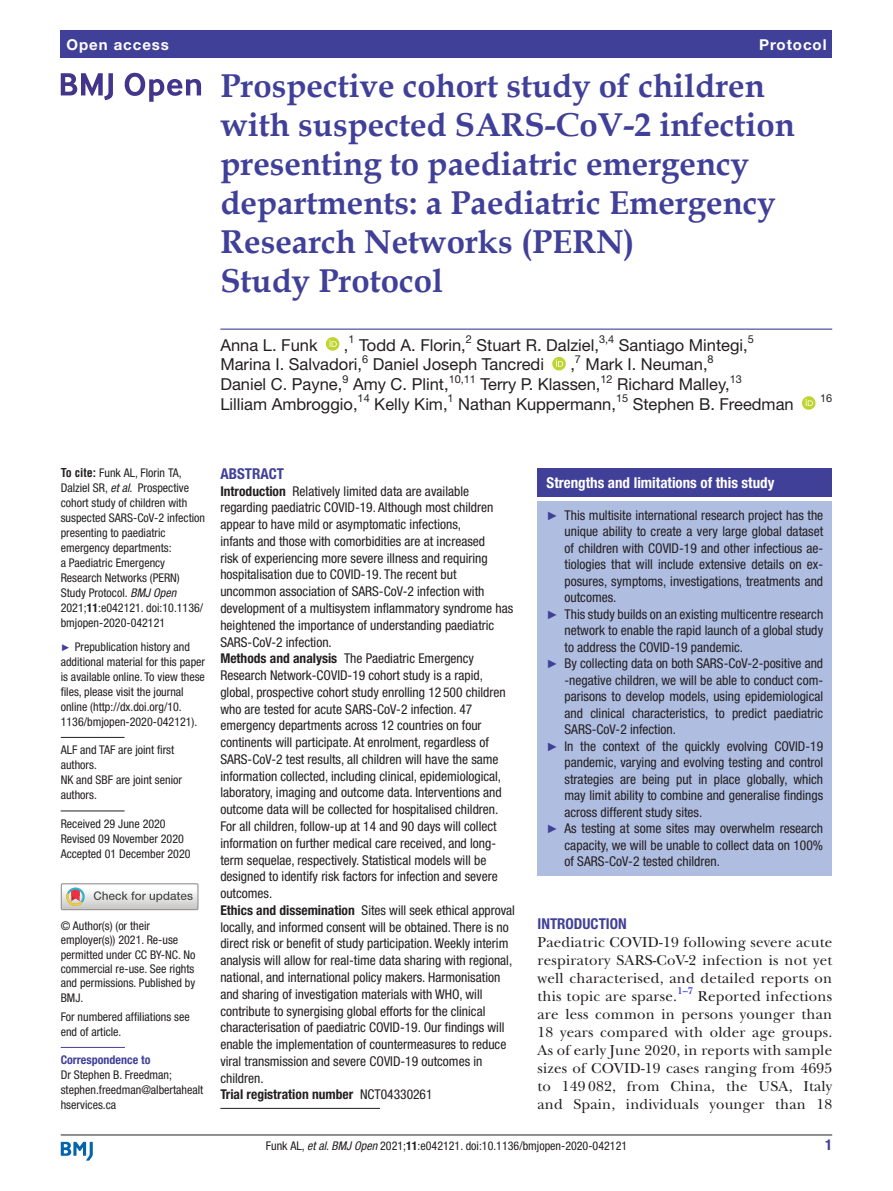
<style>
.page{position:relative;width:893px;height:1191px;background:#fff}
.page>*{position:absolute;margin:0;border:0;box-sizing:border-box;transform-origin:0 0}
.t1{font:700 33px/39px "Book Antiqua";color:#414099}
.t2{font:16.5px "Helvetica Neue LT Std";color:#231f20}
.t3{font:15px/18px "New Baskerville";letter-spacing:.015em;color:#231f20;text-align:justify}
.t4{font:700 condensed 15px "Helvetica Neue LT Std";color:#fff}
.t5{font:700 condensed 15px "Helvetica Neue LT Std";color:#414099}
.t6{font:700 15px "Helvetica Neue LT Std";letter-spacing:.065em;color:#fff}
.t7{font:condensed 13.5px/16.8px "Helvetica Neue LT Std";color:#231f20}
.t8{font:condensed 12px/15px "Helvetica Neue LT Std";color:#231f20}
.t9{font:700 condensed 12px "Helvetica Neue LT Std";color:#414099}
.t10{font:10.95px "Helvetica Neue LT Std";color:#231f20}
.s1{font-family:"Helvetica LT Std";font-weight:700}
.s2{font-style:italic}
.s3{font-weight:700}
.s4{font-family:"Arial";font-stretch:normal;font-size:9.75px;color:#414099}
.s5{font-family:"Arial";font-stretch:normal;font-size:12px;color:#414099}
</style>
<div class="page">
<hr style="left:61px;top:1134px;width:771px;height:1px;background:#231f20">
<svg style="left:61px;top:1141px;width:32px;height:19px"></svg>
<div style="left:61px;top:31px;width:771px;height:27px;background:#414099"></div>
<hr style="left:220px;top:328px;width:612px;height:2px;background:#414099">
<svg style="left:326px;top:337px;width:13px;height:14px"></svg>
<svg style="left:552px;top:357px;width:14px;height:13px"></svg>
<svg style="left:802px;top:396px;width:13px;height:14px"></svg>
<hr style="left:61px;top:737px;width:64px;height:1px;background:#231f20">
<hr style="left:61px;top:810px;width:64px;height:1px;background:#231f20">
<hr style="left:61px;top:1047px;width:64px;height:1px;background:#414099">
<svg style="left:61px;top:73px;width:52px;height:27px"></svg>
<svg style="left:125px;top:73px;width:76px;height:29px"></svg>
<div style="left:61px;top:883px;width:138px;height:27px;border:1px solid #969090"></div>
<svg style="left:61px;top:883px;width:137px;height:26px"></svg>
<hr style="left:220px;top:1108px;width:160px;height:1px;background:#231f20">
<div style="left:538px;top:468px;width:294px;height:29px;background:#414099"></div>
<div style="left:538px;top:501px;width:294px;height:374px;background:#afbde1"></div>
<p class="t6" style="left:66px;top:35px;width:104px">Open access</p>
<p class="t6" style="left:759px;top:35px;width:69px">Protocol</p>
<h1 class="t1" style="left:220px;top:66px;width:576px">Prospective cohort study of children with suspected SARS-CoV-2 infection presenting to paediatric emergency departments: a Paediatric Emergency<br>Research Networks (PERN)<br>Study Protocol</h1>
<p class="t2" style="left:220px;top:335px;width:99px">Anna L. Funk</p>
<p class="t2" style="left:344px;top:335px;width:6px">,</p>
<p class="t10" style="left:349px;top:333px;width:8px">1</p>
<p class="t2" style="left:359px;top:335px;width:108px">Todd A. Florin,</p>
<p class="t10" style="left:466px;top:333px;width:8px">2</p>
<p class="t2" style="left:477px;top:335px;width:124px">Stuart R. Dalziel,</p>
<p class="t10" style="left:599px;top:333px;width:17px">3,4</p>
<p class="t2" style="left:619px;top:335px;width:130px">Santiago Mintegi,</p>
<p class="t10" style="left:748px;top:333px;width:8px">5</p>
<p class="t2" style="left:220px;top:355px;width:143px">Marina I. Salvadori,</p>
<p class="t10" style="left:362px;top:352px;width:8px">6</p>
<p class="t2" style="left:373px;top:355px;width:173px">Daniel Joseph Tancredi</p>
<p class="t2" style="left:570px;top:355px;width:6px">,</p>
<p class="t10" style="left:575px;top:352px;width:8px">7</p>
<p class="t2" style="left:586px;top:355px;width:123px">Mark I. Neuman,</p>
<p class="t10" style="left:708px;top:352px;width:8px">8</p>
<p class="t2" style="left:220px;top:374px;width:123px">Daniel C. Payne,</p>
<p class="t10" style="left:342px;top:372px;width:8px">9</p>
<p class="t2" style="left:353px;top:374px;width:97px">Amy C. Plint,</p>
<p class="t10" style="left:449px;top:372px;width:29px">10,11</p>
<p class="t2" style="left:481px;top:374px;width:121px">Terry P. Klassen,</p>
<p class="t10" style="left:600px;top:372px;width:14px">12</p>
<p class="t2" style="left:617px;top:374px;width:114px">Richard Malley,</p>
<p class="t10" style="left:730px;top:372px;width:14px">13</p>
<p class="t2" style="left:220px;top:394px;width:139px">Lilliam Ambroggio,</p>
<p class="t10" style="left:358px;top:392px;width:14px">14</p>
<p class="t2" style="left:374px;top:394px;width:75px">Kelly Kim,</p>
<p class="t10" style="left:448px;top:392px;width:8px">1</p>
<p class="t2" style="left:458px;top:394px;width:159px">Nathan Kuppermann,</p>
<p class="t10" style="left:616px;top:392px;width:14px">15</p>
<p class="t2" style="left:633px;top:394px;width:163px">Stephen B. Freedman</p>
<p class="t10" style="left:820px;top:392px;width:14px">16</p>
<p class="t8" style="left:61px;top:465px;width:146px"><span class="s1">To cite:</span> Funk AL, Florin TA,<br>Dalziel SR, <span class="s2">et al</span>. Prospective cohort study of children with suspected SARS-CoV-2 infection presenting to paediatric emergency departments:<br>a Paediatric Emergency<br>Research Networks (PERN)<br>Study Protocol. <span class="s2">BMJ Open<br></span>2021;<span class="s3">11</span>:e042121. doi:10.1136/ bmjopen-2020-042121</p>
<p class="t8" style="left:61px;top:639px;width:146px"><span class="s4">►</span> Prepublication history and additional material for this paper is available online. To view these files, please visit the journal online (http://dx.doi.org/10.<br>1136/bmjopen-2020-042121).</p>
<p class="t8" style="left:61px;top:742px;width:123px">ALF and TAF are joint first authors.<br>NK and SBF are joint senior authors.</p>
<p class="t8" style="left:61px;top:816px;width:131px">Received 29 June 2020<br>Revised 09 November 2020<br>Accepted 01 December 2020</p>
<p class="t8" style="left:61px;top:918px;width:136px;line-height:14.4px">© Author(s) (or their employer(s)) 2021. Re-use permitted under CC BY-NC. No commercial re-use. See rights and permissions. Published by<br>BMJ.</p>
<p class="t8" style="left:61px;top:1009px;width:130px">For numbered affiliations see end of article.</p>
<p class="t9" style="left:61px;top:1052px;width:91px">Correspondence to</p>
<p class="t8" style="left:61px;top:1067px;width:144px">Dr Stephen B. Freedman; stephen.freedman@albertahealt hservices.ca</p>
<p class="t5" style="left:220px;top:464px;width:65px">ABSTRACT</p>
<p class="t7" style="left:220px;top:482px;width:296px"><span class="s3">Introduction</span> Relatively limited data are available regarding paediatric COVID-19. Although most children appear to have mild or asymptomatic infections,<br>infants and those with comorbidities are at increased<br>risk of experiencing more severe illness and requiring hospitalisation due to COVID-19. The recent but uncommon association of SARS-CoV-2 infection with development of a multisystem inflammatory syndrome has heightened the importance of understanding paediatric SARS-CoV-2 infection.<br><span class="s3">Methods and analysis</span> The Paediatric Emergency Research Network-COVID-19 cohort study is a rapid, global, prospective cohort study enrolling 12 500 children who are tested for acute SARS-CoV-2 infection. 47 emergency departments across 12 countries on four continents will participate. At enrolment, regardless of SARS-CoV-2 test results, all children will have the same information collected, including clinical, epidemiological, laboratory, imaging and outcome data. Interventions and outcome data will be collected for hospitalised children.<br>For all children, follow-up at 14 and 90 days will collect information on further medical care received, and long&shy;term sequelae, respectively. Statistical models will be designed to identify risk factors for infection and severe outcomes.<br><span class="s3">Ethics and dissemination</span> Sites will seek ethical approval locally, and informed consent will be obtained. There is no direct risk or benefit of study participation. Weekly interim analysis will allow for real-time data sharing with regional, national, and international policy makers. Harmonisation and sharing of investigation materials with WHO, will contribute to synergising global efforts for the clinical characterisation of paediatric COVID-19. Our findings will enable the implementation of countermeasures to reduce viral transmission and severe COVID-19 outcomes in children.<br><span class="s3">Trial registration number</span> NCT04330261</p>
<p class="t4" style="left:547px;top:473px;width:229px">Strengths and limitations of this study</p>
<p class="t7" style="left:547px;top:506px;width:278px"><span class="s5">►</span> This multisite international research project has the</p>
<p class="t7" style="left:565px;top:523px;width:260px">unique ability to create a very large global dataset</p>
<p class="t7" style="left:565px;top:539px;width:260px">of children with COVID-19 and other infectious ae-</p>
<p class="t7" style="left:565px;top:556px;width:260px">tiologies that will include extensive details on ex-</p>
<p class="t7" style="left:565px;top:572px;width:260px">posures, symptoms, investigations, treatments and</p>
<p class="t7" style="left:565px;top:589px;width:53px">outcomes.</p>
<p class="t7" style="left:547px;top:605px;width:278px"><span class="s5">►</span> This study builds on an existing multicentre research</p>
<p class="t7" style="left:565px;top:622px;width:260px">network to enable the rapid launch of a global study</p>
<p class="t7" style="left:565px;top:638px;width:180px">to address the COVID-19 pandemic.</p>
<p class="t7" style="left:547px;top:655px;width:278px"><span class="s5">►</span> By collecting data on both SARS-CoV-2-positive and</p>
<p class="t7" style="left:565px;top:671px;width:260px">-negative children, we will be able to conduct com-</p>
<p class="t7" style="left:565px;top:688px;width:260px">parisons to develop models, using epidemiological</p>
<p class="t7" style="left:565px;top:704px;width:260px">and clinical characteristics, to predict paediatric</p>
<p class="t7" style="left:565px;top:721px;width:113px">SARS-CoV-2 infection.</p>
<p class="t7" style="left:547px;top:737px;width:278px"><span class="s5">►</span> In the context of the quickly evolving COVID-19</p>
<p class="t7" style="left:565px;top:754px;width:260px">pandemic, varying and evolving testing and control</p>
<p class="t7" style="left:565px;top:770px;width:260px">strategies are being put in place globally, which</p>
<p class="t7" style="left:565px;top:787px;width:260px">may limit ability to combine and generalise findings</p>
<p class="t7" style="left:565px;top:803px;width:139px">across different study sites.</p>
<p class="t7" style="left:547px;top:820px;width:278px"><span class="s5">►</span> As testing at some sites may overwhelm research</p>
<p class="t7" style="left:565px;top:836px;width:260px">capacity, we will be unable to collect data on 100%</p>
<p class="t7" style="left:565px;top:853px;width:157px">of SARS-CoV-2 tested children.</p>
<p class="t5" style="left:538px;top:914px;width:91px">INTRODUCTION</p>
<p class="t3" style="left:538px;top:933px;width:296px">Paediatric COVID-19 following severe acute respiratory SARS-CoV-2 infection is not yet well characterised, and detailed reports on this topic are sparse.<sup>1–7</sup> Reported infections are less common in persons younger than 18 years compared with older age groups.<br>As of early June 2020, in reports with sample sizes of COVID-19 cases ranging from 4695 to 149 082, from China, the USA, Italy and Spain, individuals younger than 18</p>
<p class="t8" style="left:266px;top:1137px;width:363px">Funk AL, <span class="s2">et al</span>. <span class="s2">BMJ Open</span> 2021;<span class="s3">11</span>:e042121. doi:10.1136/bmjopen-2020-042121</p>
<p class="t5" style="left:825px;top:1135px;width:9px">1</p>
</div>
